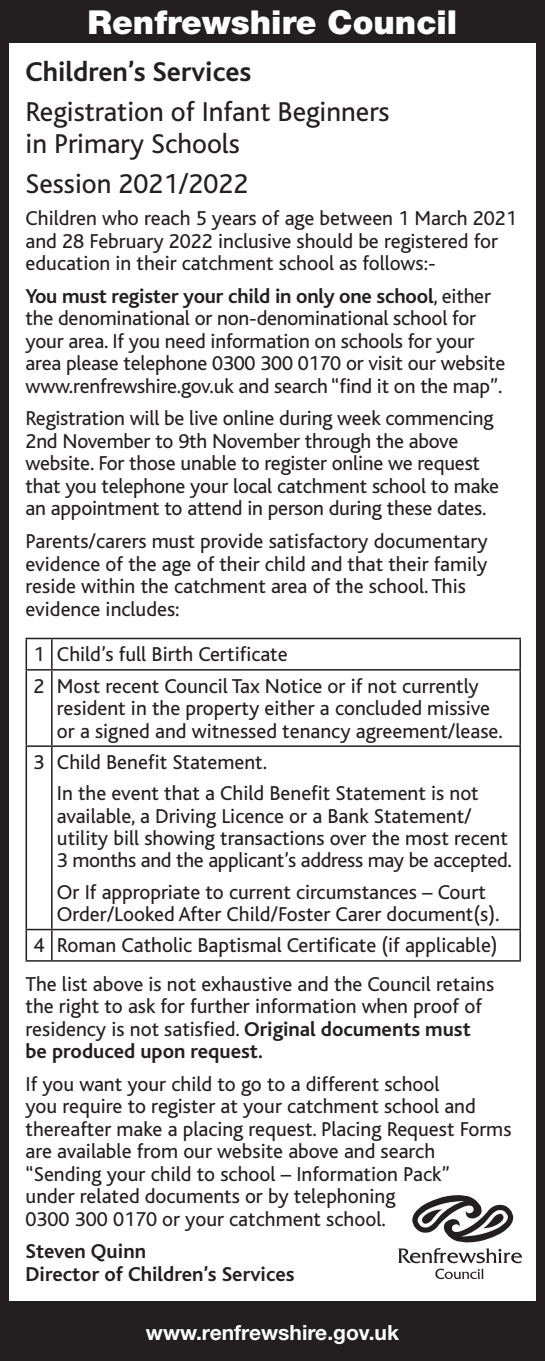
<style>
.page{position:relative;width:545px;height:1361px;background:#fff}
.page>*{position:absolute;margin:0;border:0;box-sizing:border-box;transform-origin:0 0}
.t1{font:900 33px "Helvetica Neue";color:#fff}
.t2{font:28.5px/31.5px "Bliss";color:#231f20}
.t3{font:700 28.5px "Bliss";color:#231f20}
.t4{font:21px/22.5px "Bliss";color:#231f20}
.t5{font:700 21px/22.5px "Bliss";color:#231f20}
.t6{font:700 21px "Helvetica Neue";color:#fff}
.s1{font-weight:700}
</style>
<div class="page">
<div style="left:0;top:0;width:544px;height:1361px;border:9px solid #231f20"></div>
<svg style="left:26px;top:638px;width:26px;height:1px"></svg>
<hr style="left:26px;top:639px;width:1px;height:30px;background:#231f20">
<hr style="left:52px;top:638px;width:468px;height:1px;background:#231f20">
<hr style="left:51px;top:639px;width:2px;height:30px;background:#231f20">
<hr style="left:519px;top:639px;width:1px;height:30px;background:#231f20">
<svg style="left:26px;top:669px;width:26px;height:1px"></svg>
<hr style="left:26px;top:670px;width:1px;height:75px;background:#231f20">
<hr style="left:52px;top:669px;width:468px;height:1px;background:#231f20">
<hr style="left:51px;top:670px;width:2px;height:75px;background:#231f20">
<hr style="left:519px;top:670px;width:1px;height:75px;background:#231f20">
<hr style="left:26px;top:745px;width:26px;height:2px;background:#231f20">
<hr style="left:26px;top:747px;width:1px;height:182px;background:#231f20">
<hr style="left:52px;top:745px;width:468px;height:2px;background:#231f20">
<hr style="left:51px;top:747px;width:2px;height:182px;background:#231f20">
<hr style="left:519px;top:747px;width:1px;height:182px;background:#231f20">
<svg style="left:26px;top:929px;width:26px;height:1px"></svg>
<hr style="left:26px;top:930px;width:1px;height:30px;background:#231f20">
<hr style="left:52px;top:929px;width:468px;height:1px;background:#231f20">
<hr style="left:51px;top:930px;width:2px;height:30px;background:#231f20">
<hr style="left:519px;top:930px;width:1px;height:30px;background:#231f20">
<svg style="left:26px;top:960px;width:26px;height:1px"></svg>
<hr style="left:52px;top:960px;width:468px;height:1px;background:#231f20">
<div style="left:0;top:0;width:544px;height:43px;background:#231f20"></div>
<div style="left:0;top:1301px;width:544px;height:60px;background:#231f20"></div>
<svg style="left:398px;top:1195px;width:123px;height:84px"></svg>
<h1 class="t1" style="left:88px;top:2px;width:371px">Renfrewshire Council</h1>
<h2 class="t3" style="left:26px;top:57px;width:227px">Children’s Services</h2>
<h2 class="t2" style="left:26px;top:97px;width:365px">Registration of Infant Beginners in Primary Schools</h2>
<h2 class="t2" style="left:26px;top:168px;width:224px">Session 2021/2022</h2>
<p class="t4" style="left:26px;top:207px;width:492px">Children who reach 5 years of age between 1 March 2021 and 28 February 2022 inclusive should be registered for education in their catchment school as follows:-</p>
<p class="t4" style="left:26px;top:285px;width:481px"><span class="s1">You must register your child in only one school</span>, either the denominational or non-denominational school for your area. If you need information on schools for your area please telephone 0300 300 0170 or visit our website www.renfrewshire.gov.uk and search “find it on the map”.</p>
<p class="t4" style="left:26px;top:408px;width:475px">Registration will be live online during week commencing 2nd November to 9th November through the above website. For those unable to register online we request that you telephone your local catchment school to make an appointment to attend in person during these dates.</p>
<p class="t4" style="left:26px;top:530px;width:463px">Parents/carers must provide satisfactory documentary evidence of the age of their child and that their family reside within the catchment area of the school. This evidence includes:</p>
<p class="t4" style="left:34px;top:639px;width:446px;line-height:31.2px">1 Child’s full Birth Certificate<br>2 Most recent Council Tax Notice or if not currently</p>
<p class="t4" style="left:57px;top:697px;width:447px">resident in the property either a concluded missive or a signed and witnessed tenancy agreement/lease.</p>
<p class="t4" style="left:57px;top:747px;width:423px;line-height:30.9px;text-indent:-23px">3 Child Benefit Statement.<br>In the event that a Child Benefit Statement is not</p>
<p class="t4" style="left:57px;top:805px;width:456px">available, a Driving Licence or a Bank Statement/ utility bill showing transactions over the most recent<br>3 months and the applicant’s address may be accepted.</p>
<p class="t4" style="left:57px;top:881px;width:444px">Or If appropriate to current circumstances – Court<br>Order/Looked After Child/Foster Carer document(s).</p>
<p class="t4" style="left:25px;top:926px;width:473px;line-height:38.4px;text-align:center">4 Roman Catholic Baptismal Certificate (if applicable)<br>The list above is not exhaustive and the Council retains</p>
<p class="t4" style="left:25px;top:995px;width:457px">the right to ask for further information when proof of residency is not satisfied. <span class="s1">Original documents must be produced upon request.</span></p>
<p class="t4" style="left:25px;top:1073px;width:487px">If you want your child to go to a different school<br>you require to register at your catchment school and thereafter make a placing request. Placing Request Forms are available from our website above and search “Sending your child to school – Information Pack”<br>under related documents or by telephoning<br>0300 300 0170 or your catchment school.</p>
<p class="t5" style="left:25px;top:1240px;width:270px">Steven Quinn<br>Director of Children’s Services</p>
<p class="t6" style="left:146px;top:1319px;width:254px">www.renfrewshire.gov.uk</p>
</div>
